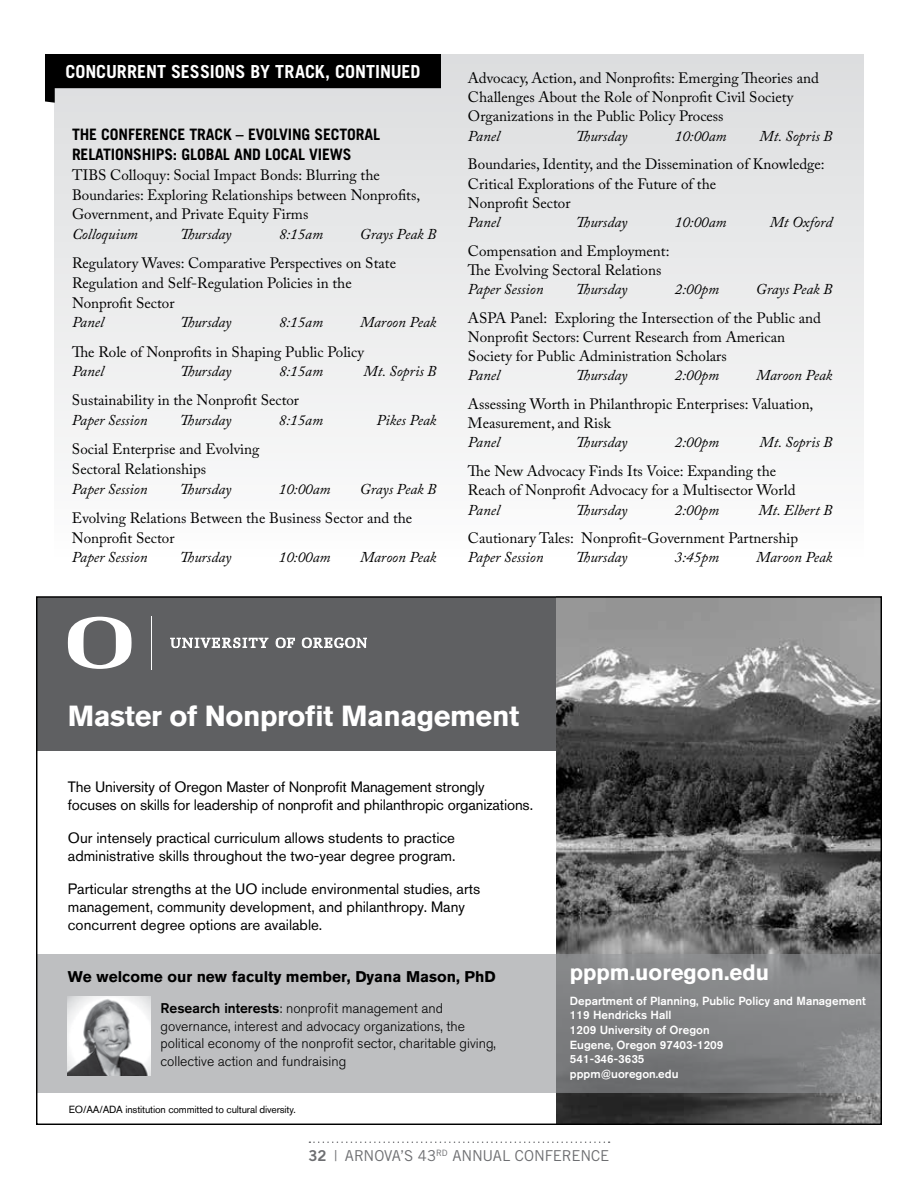
<style>
.page{position:relative;width:918px;height:1188px;background:#fff}
.page>*{position:absolute;margin:0;border:0;box-sizing:border-box;transform-origin:0 0}
.t1{font:700 28.8px "Akzidenz Grotesk BQ";letter-spacing:-.015em;color:#fff}
.t2{font:700 22.05px "Akzidenz Grotesk BQ";color:#fff}
.t3{font:700 18px "Trade Gothic";letter-spacing:-.005em;color:#fff}
.t4{font:700 15.75px/19.8px "Trade Gothic";letter-spacing:-.005em;color:#000}
.t5{font:700 15.45px "Akzidenz Grotesk BQ";color:#000}
.t6{font:15px/19.2px "Adobe Caslon Pro";color:#000}
.t7{font:italic 15px "Adobe Caslon Pro";color:#000}
.t8{font:15px/18px "Akzidenz Grotesk BQ";color:#000}
.t9{font:15px "Trade Gothic";letter-spacing:-.01em;color:#6d6e71}
.t10{font:300 13.95px/17.5px "Akzidenz Grotesk BQ";color:#000}
.t11{font:500 11.7px/14.7px "Akzidenz Grotesk BQ";color:#fff}
.t12{font:10.35px "Akzidenz Grotesk BQ";letter-spacing:-.015em;color:#000}
.s1{font-weight:500}
.s2{font-family:"Trade Gothic Bold Two"}
</style>
<div class="page">
<svg style="left:309px;top:1142px;width:301px;height:1px"></svg>
<div style="left:54px;top:54px;width:810px;height:508px;background:linear-gradient(to bottom,#dcddde,#fdfdfd)"></div>
<svg style="left:45px;top:54px;width:396px;height:49px;background:#414142"></svg>
<div style="left:36px;top:597px;width:601px;height:154px;background:#5f6062"></div>
<img style="left:556px;top:598px;width:324px;height:525px">
<svg style="left:38px;top:954px;width:842px;height:138px;background:#a5a6a8"></svg>
<svg style="left:170px;top:638px;width:98px;height:10px"></svg>
<svg style="left:276px;top:638px;width:19px;height:10px"></svg>
<svg style="left:302px;top:638px;width:65px;height:10px"></svg>
<svg style="left:68px;top:617px;width:64px;height:52px"></svg>
<hr style="left:152px;top:616px;width:1px;height:53px;background:#fff">
<img style="left:68px;top:996px;width:82px;height:79px">
<p class="t3" style="left:65px;top:61px;width:357px">CONCURRENT SESSIONS BY TRACK, CONTINUED</p>
<p class="t4" style="left:72px;top:125px;width:310px">THE CONFERENCE TRACK – EVOLVING SECTORAL<br>RELATIONSHIPS: GLOBAL AND LOCAL VIEWS</p>
<p class="t6" style="left:72px;top:165px;width:350px;line-height:19.8px">TIBS Colloquy: Social Impact Bonds: Blurring the<br>Boundaries: Exploring Relationships between Nonprofits,<br>Government, and Private Equity Firms</p>
<p class="t7" style="left:72px;top:225px;width:67px">Colloquium</p>
<p class="t7" style="left:180px;top:225px;width:53px">Thursday</p>
<p class="t7" style="left:279px;top:225px;width:46px">8:15am</p>
<p class="t7" style="left:360px;top:225px;width:78px">Grays Peak B</p>
<p class="t6" style="left:72px;top:253px;width:326px;line-height:19.8px">Regulatory Waves: Comparative Perspectives on State<br>Regulation and Self-Regulation Policies in the<br>Nonprofit Sector</p>
<p class="t7" style="left:72px;top:313px;width:33px">Panel</p>
<p class="t7" style="left:180px;top:313px;width:53px">Thursday</p>
<p class="t7" style="left:279px;top:313px;width:46px">8:15am</p>
<p class="t7" style="left:360px;top:313px;width:78px">Maroon Peak</p>
<p class="t6" style="left:72px;top:342px;width:294px">The Role of Nonprofits in Shaping Public Policy</p>
<p class="t7" style="left:72px;top:362px;width:33px">Panel</p>
<p class="t7" style="left:180px;top:362px;width:53px">Thursday</p>
<p class="t7" style="left:279px;top:362px;width:46px">8:15am</p>
<p class="t7" style="left:364px;top:362px;width:74px">Mt. Sopris B</p>
<p class="t6" style="left:72px;top:391px;width:229px">Sustainability in the Nonprofit Sector</p>
<p class="t7" style="left:72px;top:411px;width:77px">Paper Session</p>
<p class="t7" style="left:180px;top:411px;width:53px">Thursday</p>
<p class="t7" style="left:279px;top:411px;width:46px">8:15am</p>
<p class="t7" style="left:377px;top:411px;width:61px">Pikes Peak</p>
<p class="t6" style="left:72px;top:439px;width:189px;line-height:19.8px">Social Enterprise and Evolving<br>Sectoral Relationships</p>
<p class="t7" style="left:72px;top:480px;width:77px">Paper Session</p>
<p class="t7" style="left:180px;top:480px;width:53px">Thursday</p>
<p class="t7" style="left:279px;top:480px;width:53px">10:00am</p>
<p class="t7" style="left:360px;top:480px;width:78px">Grays Peak B</p>
<p class="t6" style="left:72px;top:508px;width:342px;line-height:19.8px">Evolving Relations Between the Business Sector and the<br>Nonprofit Sector</p>
<p class="t7" style="left:72px;top:549px;width:77px">Paper Session</p>
<p class="t7" style="left:180px;top:549px;width:53px">Thursday</p>
<p class="t7" style="left:279px;top:549px;width:53px">10:00am</p>
<p class="t7" style="left:360px;top:549px;width:78px">Maroon Peak</p>
<p class="t6" style="left:468px;top:68px;width:352px">Advocacy, Action, and Nonprofits: Emerging Theories and<br>Challenges About the Role of Nonprofit Civil Society<br>Organizations in the Public Policy Process</p>
<p class="t7" style="left:468px;top:127px;width:33px">Panel</p>
<p class="t7" style="left:576px;top:127px;width:53px">Thursday</p>
<p class="t7" style="left:675px;top:127px;width:53px">10:00am</p>
<p class="t7" style="left:760px;top:127px;width:74px">Mt. Sopris B</p>
<p class="t6" style="left:468px;top:155px;width:358px">Boundaries, Identity, and the Dissemination of Knowledge:<br>Critical Explorations of the Future of the<br>Nonprofit Sector</p>
<p class="t7" style="left:468px;top:213px;width:33px">Panel</p>
<p class="t7" style="left:576px;top:213px;width:53px">Thursday</p>
<p class="t7" style="left:675px;top:213px;width:53px">10:00am</p>
<p class="t7" style="left:770px;top:213px;width:64px">Mt Oxford</p>
<p class="t6" style="left:468px;top:241px;width:203px">Compensation and Employment:<br>The Evolving Sectoral Relations</p>
<p class="t7" style="left:468px;top:280px;width:77px">Paper Session</p>
<p class="t7" style="left:576px;top:280px;width:53px">Thursday</p>
<p class="t7" style="left:675px;top:280px;width:46px">2:00pm</p>
<p class="t7" style="left:756px;top:280px;width:78px">Grays Peak B</p>
<p class="t6" style="left:468px;top:308px;width:354px">ASPA Panel: Exploring the Intersection of the Public and<br>Nonprofit Sectors: Current Research from American<br>Society for Public Administration Scholars</p>
<p class="t7" style="left:468px;top:366px;width:33px">Panel</p>
<p class="t7" style="left:576px;top:366px;width:53px">Thursday</p>
<p class="t7" style="left:675px;top:366px;width:46px">2:00pm</p>
<p class="t7" style="left:756px;top:366px;width:78px">Maroon Peak</p>
<p class="t6" style="left:468px;top:394px;width:347px">Assessing Worth in Philanthropic Enterprises: Valuation,<br>Measurement, and Risk</p>
<p class="t7" style="left:468px;top:434px;width:33px">Panel</p>
<p class="t7" style="left:576px;top:434px;width:53px">Thursday</p>
<p class="t7" style="left:675px;top:434px;width:46px">2:00pm</p>
<p class="t7" style="left:760px;top:434px;width:74px">Mt. Sopris B</p>
<p class="t6" style="left:468px;top:461px;width:329px">The New Advocacy Finds Its Voice: Expanding the<br>Reach of Nonprofit Advocacy for a Multisector World</p>
<p class="t7" style="left:468px;top:501px;width:33px">Panel</p>
<p class="t7" style="left:576px;top:501px;width:53px">Thursday</p>
<p class="t7" style="left:675px;top:501px;width:46px">2:00pm</p>
<p class="t7" style="left:758px;top:501px;width:76px">Mt. Elbert B</p>
<p class="t6" style="left:468px;top:528px;width:332px">Cautionary Tales: Nonprofit-Government Partnership</p>
<p class="t7" style="left:468px;top:548px;width:77px">Paper Session</p>
<p class="t7" style="left:576px;top:548px;width:53px">Thursday</p>
<p class="t7" style="left:675px;top:548px;width:46px">3:45pm</p>
<p class="t7" style="left:756px;top:548px;width:78px">Maroon Peak</p>
<h1 class="t1" style="left:68px;top:700px;width:453px">Master of Nonprofit Management</h1>
<p class="t8" style="left:68px;top:778px;width:467px">The University of Oregon Master of Nonprofit Management strongly focuses on skills for leadership of nonprofit and philanthropic organizations.</p>
<p class="t8" style="left:68px;top:829px;width:389px">Our intensely practical curriculum allows students to practice administrative skills throughout the two-year degree program.</p>
<p class="t8" style="left:68px;top:880px;width:414px">Particular strengths at the UO include environmental studies, arts management, community development, and philanthropy. Many concurrent degree options are available.</p>
<p class="t5" style="left:68px;top:968px;width:429px">We welcome our new faculty member, Dyana Mason, PhD</p>
<p class="t10" style="left:161px;top:1000px;width:337px"><span class="s1">Research interests</span>: nonprofit management and governance, interest and advocacy organizations, the political economy of the nonprofit sector, charitable giving, collective action and fundraising</p>
<p class="t12" style="left:69px;top:1103px;width:228px">EO/AA/ADA institution committed to cultural diversity.</p>
<h2 class="t2" style="left:570px;top:960px;width:201px">pppm.uoregon.edu</h2>
<p class="t11" style="left:570px;top:993px;width:297px">Department of Planning, Public Policy and Management<br>119 Hendricks Hall<br>1209 University of Oregon<br>Eugene, Oregon 97403-1209<br>541-346-3635<br>pppm@uoregon.edu</p>
<p class="t9" style="left:309px;top:1147px;width:302px"><span class="s2">32</span> | ARNOVA’S 43<sup>RD</sup> ANNUAL CONFERENCE</p>
</div>
